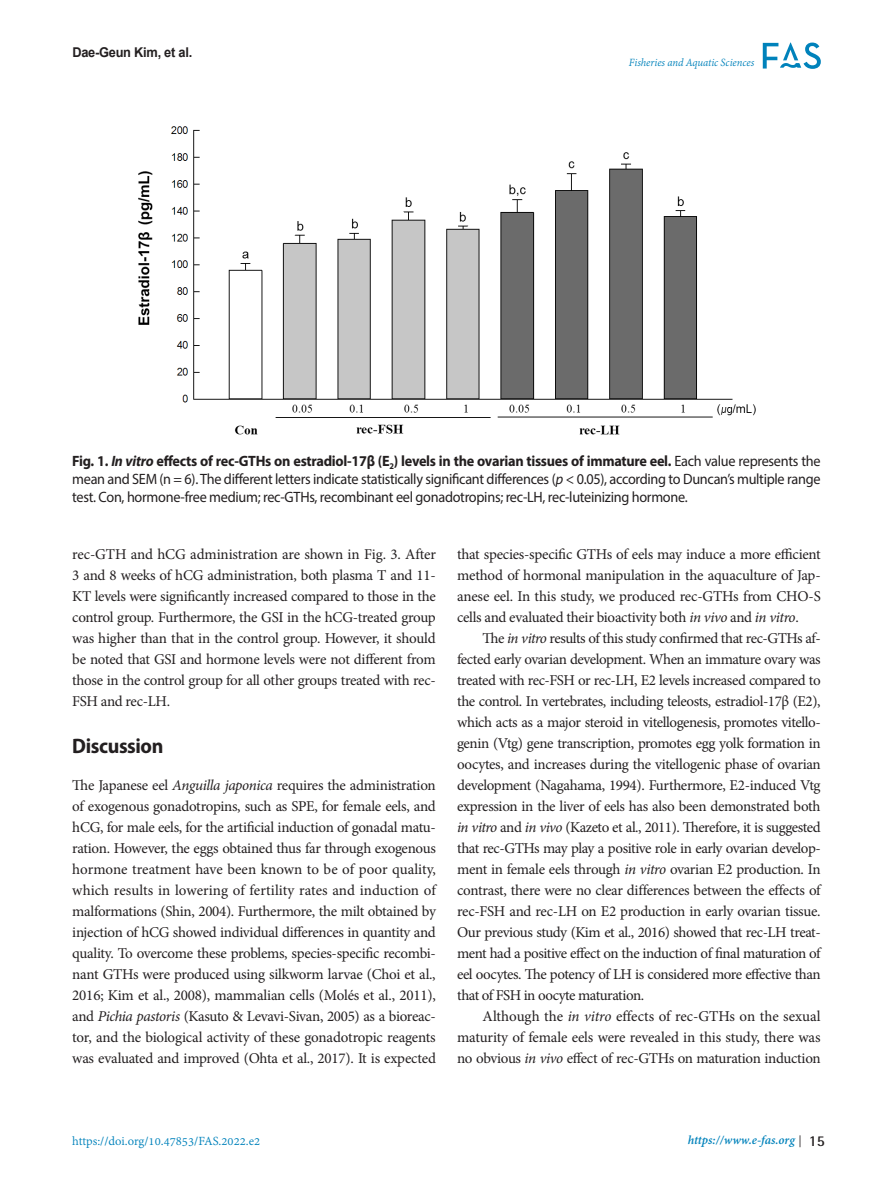
<style>
.page{position:relative;width:893px;height:1191px;background:#fff}
.page>*{position:absolute;margin:0;border:0;box-sizing:border-box;transform-origin:0 0}
.headiing_1st{font:700 21px "Myriad Pro";letter-spacing:-.02em;color:#231f20;scale:.95 1}
.main_text_1st_no_ind{font:15px/21px "Minion Pro";letter-spacing:-.02em;color:#231f20;text-align:justify}
.main_text_2nd_more_i{font:15px/21px "Minion Pro";letter-spacing:-.03em;color:#231f20;text-align:justify}
.table_title{font:15px/18px "Myriad Pro";letter-spacing:-.02em;color:#231f20;text-align:justify;scale:.95 1}
.t1{font:13.5px "Adobe Devanagari";color:#0082bb}
.t2{font:italic 700 13.5px "Adobe Devanagari";color:#0082bb}
.t3{font:700 13.5px "Arial";letter-spacing:-.02em;color:#231f20;scale:.95 1}
.t4{font:italic 12px "Adobe Devanagari";letter-spacing:-.005em;color:#0082bb;scale:.95 1}
.s1{font-weight:700}
.s2{font-weight:700;font-style:italic}
.s3{font-style:italic}
.s4{font-family:"Helvetica Neue LT Pro";font-weight:300;font-style:normal;font-stretch:condensed;font-size:16.05px;color:#231f20}
.s5{font-family:"Rotis Semi Sans Std";font-style:normal;font-size:15px;color:#231f20}
</style>
<div class="page">
<svg style="left:763px;top:43px;width:58px;height:26px"></svg>
<img style="left:138px;top:126px;width:618px;height:309px">
<p class="t3" style="left:72px;top:42px;width:128px">Dae-Geun Kim, et al.</p>
<p class="t4" style="left:629px;top:56px;width:133px">Fisheries and Aquatic Sciences</p>
<p class="table_title" style="left:72px;top:451px;width:789px"><span class="s1">Fig. 1.</span> <span class="s2">In vitro</span> <span class="s1">effects of rec-GTHs on estradiol-17β (E</span><sub>2</sub><span class="s1">) levels in the ovarian tissues of immature eel.</span> Each value represents the mean and SEM (n = 6). The different letters indicate statistically significant differences (<span class="s3">p</span> &lt; 0.05), according to Duncan’s multiple range test. Con, hormone-free medium; rec-GTHs, recombinant eel gonadotropins; rec-LH, rec-luteinizing hormone.</p>
<p class="main_text_1st_no_ind" style="left:72px;top:543px;width:365px">rec-GTH and hCG administration are shown in Fig. 3. After 3 and 8 weeks of hCG administration, both plasma T and 11- KT levels were significantly increased compared to those in the control group. Furthermore, the GSI in the hCG-treated group was higher than that in the control group. However, it should be noted that GSI and hormone levels were not different from those in the control group for all other groups treated with rec-FSH and rec-LH.</p>
<p class="headiing_1st" style="left:72px;top:732px;width:97px">Discussion</p>
<p class="main_text_1st_no_ind" style="left:72px;top:774px;width:365px">The Japanese eel <span class="s3">Anguilla japonica</span> requires the administration of exogenous gonadotropins, such as SPE, for female eels, and hCG, for male eels, for the artificial induction of gonadal matu&shy;ration. However, the eggs obtained thus far through exogenous hormone treatment have been known to be of poor quality, which results in lowering of fertility rates and induction of malformations (Shin, 2004). Furthermore, the milt obtained by injection of hCG showed individual differences in quantity and quality. To overcome these problems, species-specific recombi&shy;nant GTHs were produced using silkworm larvae (Choi et al., 2016; Kim et al., 2008), mammalian cells (Molés et al., 2011), and <span class="s3">Pichia pastoris</span> (Kasuto &amp; Levavi-Sivan, 2005) as a bioreac&shy;tor, and the biological activity of these gonadotropic reagents was evaluated and improved (Ohta et al., 2017). It is expected</p>
<p class="main_text_1st_no_ind" style="left:457px;top:543px;width:365px">that species-specific GTHs of eels may induce a more efficient method of hormonal manipulation in the aquaculture of Jap&shy;anese eel. In this study, we produced rec-GTHs from CHO-S cells and evaluated their bioactivity both <span class="s3">in vivo</span> and <span class="s3">in vitro</span>.</p>
<p class="main_text_2nd_more_i" style="left:457px;top:627px;width:365px;text-indent:26px">The <span class="s3">in vitro</span> results of this study confirmed that rec-GTHs af&shy;fected early ovarian development. When an immature ovary was treated with rec-FSH or rec-LH, E2 levels increased compared to the control. In vertebrates, including teleosts, estradiol-17β (E2), which acts as a major steroid in vitellogenesis, promotes vitello&shy;genin (Vtg) gene transcription, promotes egg yolk formation in oocytes, and increases during the vitellogenic phase of ovarian development (Nagahama, 1994). Furthermore, E2-induced Vtg expression in the liver of eels has also been demonstrated both <span class="s3">in vitro</span> and <span class="s3">in vivo</span> (Kazeto et al., 2011). Therefore, it is suggested that rec-GTHs may play a positive role in early ovarian develop&shy;ment in female eels through <span class="s3">in vitro</span> ovarian E2 production. In contrast, there were no clear differences between the effects of rec-FSH and rec-LH on E2 production in early ovarian tissue.<br>Our previous study (Kim et al., 2016) showed that rec-LH treat&shy;ment had a positive effect on the induction of final maturation of eel oocytes. The potency of LH is considered more effective than that of FSH in oocyte maturation.</p>
<p class="main_text_2nd_more_i" style="left:457px;top:1005px;width:365px;text-indent:26px">Although the <span class="s3">in vitro</span> effects of rec-GTHs on the sexual maturity of female eels were revealed in this study, there was no obvious <span class="s3">in vivo</span> effect of rec-GTHs on maturation induction</p>
<p class="t1" style="left:72px;top:1133px;width:189px">https://doi.org/10.47853/FAS.2022.e2</p>
<p class="t2" style="left:688px;top:1132px;width:139px">https://www.e-fas.org <span class="s4">|</span> <span class="s5">15</span></p>
</div>
